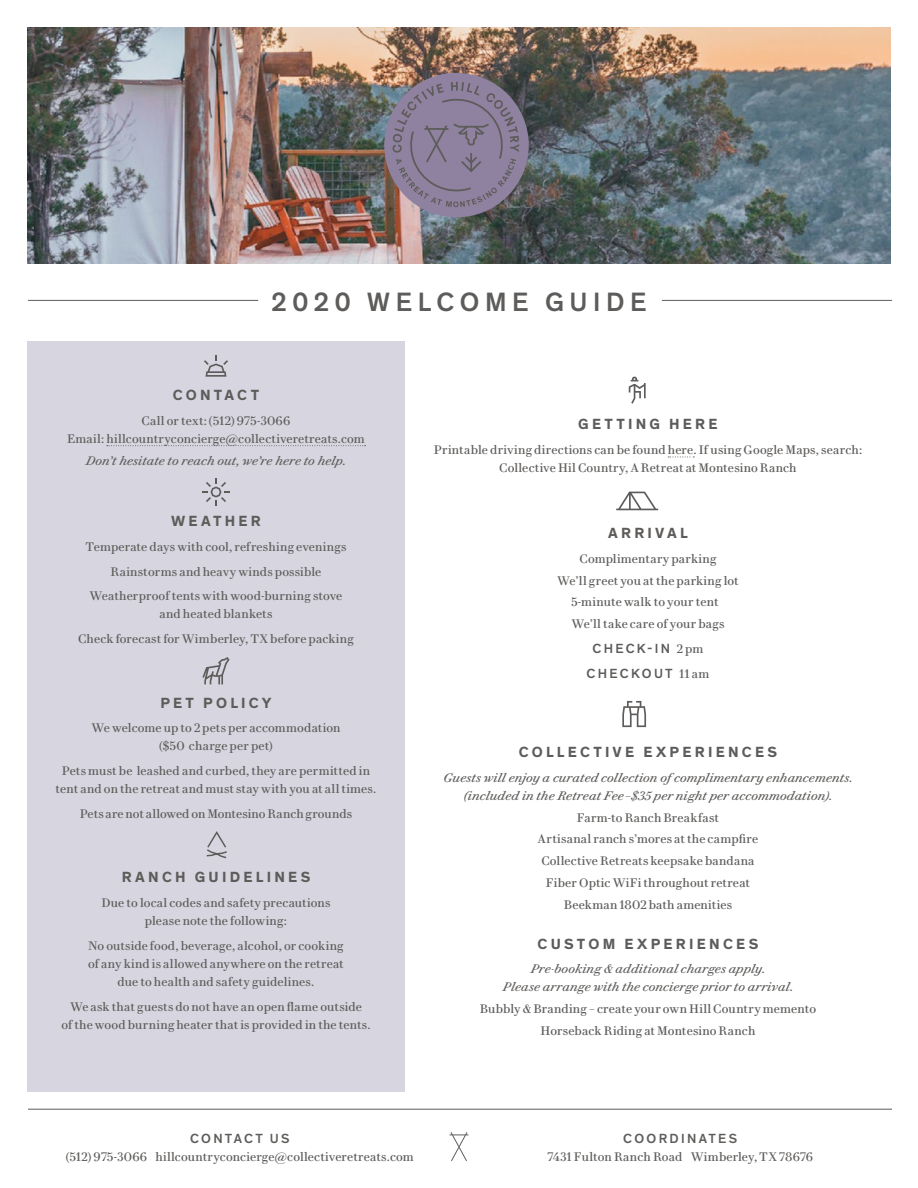
<style>
.page{position:relative;width:918px;height:1188px;background:#fff}
.page>*{position:absolute;margin:0;border:0;box-sizing:border-box;transform-origin:0 0}
.t1{font:500 27px "Theinhardt";letter-spacing:.205em;color:#5e5c5a}
.Header_1{font:700 15px "Theinhardt";letter-spacing:.215em;color:#5e5c5a}
.Header_2{font:500 13.5px "Theinhardt";letter-spacing:.165em;color:#5e5c5a}
.Body_2{font:12px/18px "Le Jeune Text";letter-spacing:.005em;color:#5e5c5a;text-align:center}
.Body_2-2{font:italic 12px/18px "Le Jeune Text";letter-spacing:.01em;color:#5e5c5a;text-align:center}
.Header_2-2{font:12px "Le Jeune Text";letter-spacing:.005em;color:#5e5c5a}
.s1{font-family:"Le Jeune Text";font-weight:400;font-size:12px}
</style>
<div class="page">
<hr style="left:28px;top:300px;width:230px;height:1px;background:#5e5c5a">
<hr style="left:662px;top:300px;width:230px;height:1px;background:#5e5c5a">
<hr style="left:28px;top:1109px;width:864px;height:1px;background:#5e5c5a">
<svg style="left:450px;top:1132px;width:18px;height:29px"></svg>
<svg style="left:668px;top:457px;width:26px;height:1px"></svg>
<svg style="left:616px;top:492px;width:42px;height:18px"></svg>
<svg style="left:629px;top:377px;width:17px;height:27px"></svg>
<div style="left:27px;top:341px;width:378px;height:751px;background:#d7d6e0"></div>
<svg style="left:107px;top:445px;width:259px;height:1px"></svg>
<svg style="left:202px;top:657px;width:28px;height:27px"></svg>
<svg style="left:622px;top:701px;width:24px;height:26px"></svg>
<svg style="left:203px;top:479px;width:26px;height:26px"></svg>
<svg style="left:204px;top:356px;width:24px;height:21px"></svg>
<img style="left:27px;top:27px;width:864px;height:236px">
<div style="left:384px;top:73px;width:145px;height:144px;background:#8f82a1;border-radius:50%"></div>
<svg style="left:392px;top:82px;width:127px;height:125px"></svg>
<svg style="left:206px;top:831px;width:21px;height:28px"></svg>
<h1 class="t1" style="left:271px;top:286px;width:377px">2020 WELCOME GUIDE</h1>
<p class="Header_1" style="left:173px;top:386px;width:88px">CONTACT</p>
<p class="Body_2" style="left:67px;top:411px;width:299px">Call or text: (512) 975-3066<br>Email: hillcountryconcierge@collectiveretreats.com</p>
<p class="Body_2-2" style="left:86px;top:450px;width:262px">Don’t hesitate to reach out, we’re here to help.</p>
<p class="Header_1" style="left:171px;top:512px;width:91px">WEATHER</p>
<p class="Body_2" style="left:86px;top:537px;width:262px">Temperate days with cool, refreshing evenings</p>
<p class="Body_2" style="left:111px;top:561px;width:212px">Rainstorms and heavy winds possible</p>
<p class="Body_2" style="left:90px;top:586px;width:254px">Weatherproof tents with wood-burning stove and heated blankets</p>
<p class="Body_2" style="left:78px;top:629px;width:277px">Check forecast for Wimberley, TX before packing</p>
<p class="Header_1" style="left:160px;top:693px;width:113px">PET POLICY</p>
<p class="Body_2" style="left:91px;top:718px;width:251px">We welcome up to 2 pets per accommodation ($50 charge per pet)</p>
<p class="Body_2" style="left:56px;top:761px;width:322px">Pets must be leashed and curbed, they are permitted in tent and on the retreat and must stay with you at all times.</p>
<p class="Body_2" style="left:80px;top:804px;width:274px">Pets are not allowed on Montesino Ranch grounds</p>
<p class="Header_1" style="left:122px;top:868px;width:190px">RANCH GUIDELINES</p>
<p class="Body_2" style="left:101px;top:893px;width:231px">Due to local codes and safety precautions please note the following:</p>
<p class="Body_2" style="left:88px;top:936px;width:257px">No outside food, beverage, alcohol, or cooking of any kind is allowed anywhere on the retreat due to health and safety guidelines.</p>
<p class="Body_2" style="left:61px;top:996px;width:311px">We ask that guests do not have an open flame outside<br>of the wood burning heater that is provided in the tents.</p>
<p class="Header_1" style="left:578px;top:415px;width:141px">GETTING HERE</p>
<p class="Body_2" style="left:434px;top:440px;width:430px">Printable driving directions can be found here. If using Google Maps, search:<br>Collective Hil Country, A Retreat at Montesino Ranch</p>
<p class="Header_1" style="left:608px;top:524px;width:81px">ARRIVAL</p>
<p class="Body_2" style="left:579px;top:549px;width:139px">Complimentary parking</p>
<p class="Body_2" style="left:557px;top:570px;width:183px">We’ll greet you at the parking lot</p>
<p class="Body_2" style="left:571px;top:592px;width:155px">5-minute walk to your tent↣</p>
<p class="Body_2" style="left:572px;top:614px;width:154px">We’ll take care of your bags</p>
<p class="Header_2" style="left:592px;top:640px;width:113px">CHECK-IN <span class="s1">2 pm</span></p>
<p class="Header_2" style="left:587px;top:665px;width:124px">CHECKOUT <span class="s1">11 am</span></p>
<p class="Header_1" style="left:519px;top:743px;width:260px">COLLECTIVE EXPERIENCES</p>
<p class="Body_2-2" style="left:444px;top:768px;width:410px">Guests will enjoy a curated collection ofcomplimentary enhancements. (included in the Retreat Fee – $35 per night per accommodation).</p>
<p class="Body_2" style="left:577px;top:808px;width:144px">Farm-to Ranch Breakfast</p>
<p class="Body_2" style="left:538px;top:829px;width:222px">Artisanal ranch s’mores at the campfire</p>
<p class="Body_2" style="left:541px;top:851px;width:215px">Collective Retreats keepsake bandana</p>
<p class="Body_2" style="left:546px;top:873px;width:206px">Fiber Optic WiFi throughout retreat</p>
<p class="Body_2" style="left:564px;top:895px;width:170px">Beekman 1802 bath amenities</p>
<p class="Header_1" style="left:538px;top:934px;width:222px">CUSTOM EXPERIENCES</p>
<p class="Body_2-2" style="left:503px;top:959px;width:292px">Pre-booking &amp; additional charges apply.<br>Please arrange with the concierge prior to arrival.</p>
<p class="Body_2" style="left:480px;top:999px;width:338px">Bubbly &amp; Branding – create your own Hill Country memento</p>
<p class="Body_2" style="left:541px;top:1021px;width:216px">Horseback Riding at Montesino Ranch</p>
<p class="Header_2" style="left:190px;top:1130px;width:101px">CONTACT US</p>
<p class="Header_2-2" style="left:66px;top:1148px;width:350px">(512) 975-3066 hillcountryconcierge@collectiveretreats.com</p>
<p class="Header_2" style="left:623px;top:1130px;width:116px">COORDINATES</p>
<p class="Header_2-2" style="left:547px;top:1148px;width:267px">7431 Fulton Ranch Road Wimberley, TX 78676</p>
</div>
